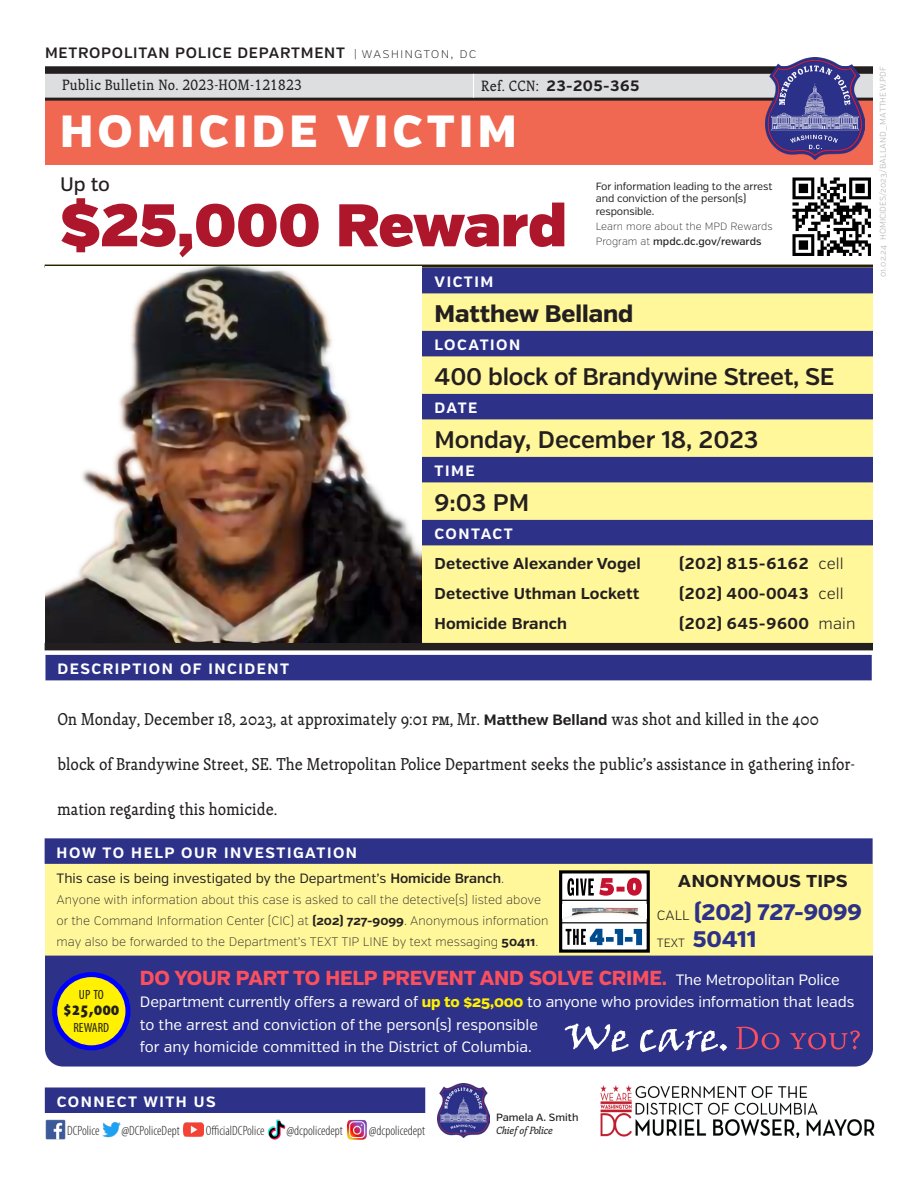
<style>
.page{position:relative;width:918px;height:1188px;background:#fff}
.page>*{position:absolute;margin:0;border:0;box-sizing:border-box;transform-origin:0 0}
.t1{font:60px "Verb Ultra";color:#ae172b}
.t2{font:900 45px "Verb";letter-spacing:.1em;color:#fff}
.caption_data{font:600 24px "Verb";letter-spacing:-.015em;color:#231f20}
.caption_data-2{font:800 24px "Verb";letter-spacing:-.005em;color:#231f20}
.t3{font:800 22.5px/27px "Verb";letter-spacing:-.01em;color:#2d3288}
.t4{font:700 21px "Verb";color:#231f20}
.t5{font:800 20.25px "Verb";letter-spacing:-.01em;color:#fc4f5e}
.t6{font:500 19.5px "Verb";color:#231f20}
.t7{font:900 condensed 19.2px "Myriad Pro";color:#231f20}
.body_text{font:17.25px "Telltale";color:#231f20}
.det_contact_-_1st_line{font:700 15.75px "Verb";letter-spacing:.01em;color:#231f20}
.t8{font:15px/22.5px "Verb";color:#fff}
.caption_subtitle{font:700 15px "Verb";letter-spacing:.1em;color:#fff}
.t9{font:600 15px "Verb";letter-spacing:.05em;color:#231f20}
.bulletin_no{font:15px "Telltale";letter-spacing:.02em;color:#231f20}
.t10{font:700 15px "Verb";color:#231f20}
.t11{font:300 condensed 13.5px "Myriad Pro";color:#231f20}
.t12{font:13.5px "Verb";color:#231f20}
.t13{font:condensed 13.35px "Myriad Pro";color:#231f20}
.t14{font:200 12.3px/21px "Verb";color:#231f20}
.t15{font:10.5px/12.6px "Verb";letter-spacing:-.01em;color:#231f20}
.t16{font:200 10.5px/15px "Verb";color:#231f20}
.t17{font:500 10.5px "Verb";color:#231f20}
.t18{font:italic 10.5px "Telltale";color:#231f20}
.body{font:300 8.25px "Verb";color:#b2b3b7}
.s1{font-weight:200;font-size:13.5px}
.s2{font-weight:500}
.s3{font-weight:300}
.s4{font-family:"Verb";font-weight:700;font-size:15px}
.s5{font-weight:600}
.s6{font-weight:200}
.s7{font-weight:700}
.s8{font-weight:400;font-size:15px;color:#fff}
.s9{font-weight:800;color:#fff101}
.s10{font-weight:300;font-size:13.5px;color:#231f20}
.s11{font-weight:300;font-size:12px;color:#231f20}
</style>
<div class="page">
<img style="left:780px;top:177px;width:93px;height:88px">
<div style="left:45px;top:265px;width:828px;height:382px;background:#fff79a"></div>
<hr style="left:45px;top:265px;width:828px;height:3px;background:#231f20">
<div style="left:45px;top:643px;width:828px;height:7px;background:#231f20"></div>
<div style="left:45px;top:98px;width:828px;height:66px;background:#f06852"></div>
<div style="left:45px;top:74px;width:828px;height:25px;background:#dddee0"></div>
<hr style="left:45px;top:98px;width:828px;height:3px;background:#231f20">
<div style="left:45px;top:66px;width:828px;height:8px;background:#231f20"></div>
<img style="left:766px;top:58px;width:99px;height:102px">
<svg style="left:473px;top:74px;width:1px;height:23px"></svg>
<div style="left:45px;top:862px;width:828px;height:94px;background:#fff79a"></div>
<div style="left:45px;top:956px;width:828px;height:111px;background:#2d3288"></div>
<svg style="left:736px;top:1027px;width:124px;height:23px;background:#54377f"></svg>
<svg style="left:565px;top:1023px;width:162px;height:29px"></svg>
<div style="left:561px;top:872px;width:87px;height:79px;background:#fff"></div>
<div style="left:559px;top:870px;width:91px;height:83px;border:3px solid #000"></div>
<img style="left:562px;top:904px;width:80px;height:15px">
<svg style="left:567px;top:878px;width:75px;height:18px"></svg>
<svg style="left:566px;top:929px;width:76px;height:16px"></svg>
<hr style="left:562px;top:900px;width:85px;height:1px;background:#000">
<hr style="left:562px;top:922px;width:85px;height:1px;background:#000">
<div style="left:45px;top:838px;width:828px;height:26px;background:#2d3288"></div>
<div style="left:55px;top:975px;width:73px;height:73px;background:#fff101;border-radius:50%"></div>
<div style="left:52px;top:972px;width:78px;height:78px;border:5px solid #00f;border-radius:50%"></div>
<div style="left:421px;top:268px;width:452px;height:25px;background:#2d3288"></div>
<div style="left:421px;top:331px;width:452px;height:25px;background:#2d3288"></div>
<div style="left:421px;top:394px;width:452px;height:25px;background:#2d3288"></div>
<div style="left:421px;top:457px;width:452px;height:25px;background:#2d3288"></div>
<div style="left:421px;top:520px;width:452px;height:25px;background:#2d3288"></div>
<div style="left:45px;top:655px;width:827px;height:25px;background:#2d3288"></div>
<img style="left:45px;top:267px;width:376px;height:376px">
<img style="left:600px;top:1085px;width:275px;height:53px">
<img style="left:437px;top:1084px;width:53px;height:54px">
<img style="left:45px;top:1120px;width:20px;height:20px">
<img style="left:102px;top:1122px;width:19px;height:16px">
<img style="left:184px;top:1122px;width:20px;height:15px">
<img style="left:267px;top:1120px;width:19px;height:20px">
<img style="left:347px;top:1120px;width:20px;height:20px">
<div style="left:45px;top:1087px;width:380px;height:26px;background:#2d3288"></div>
<p class="t9" style="left:45px;top:44px;width:433px">METROPOLITAN POLICE DEPARTMENT <span class="s1">| washington, dc</span></p>
<p class="bulletin_no" style="left:62px;top:77px;width:241px">Public Bulletin No. 2023-HOM-121823</p>
<p class="bulletin_no" style="left:481px;top:77px;width:59px">Ref. CCN:</p>
<p class="t10" style="left:546px;top:77px;width:96px">23-205-365</p>
<h2 class="t2" style="left:60px;top:104px;width:458px">HOMICIDE VICTIM</h2>
<p class="t6" style="left:60px;top:172px;width:52px">Up to</p>
<h1 class="t1" style="left:60px;top:188px;width:508px">$25,000 Reward</h1>
<p class="t15" style="left:596px;top:180px;width:178px">For information leading to the arrest and conviction of the person(s) responsible.</p>
<p class="t16" style="left:596px;top:219px;width:178px">Learn more about the MPD Rewards<br>Program at <span class="s2">mpdc.dc.gov/rewards</span></p>
<p class="caption_subtitle" style="left:435px;top:273px;width:60px">VICTIM</p>
<p class="caption_data-2" style="left:435px;top:299px;width:200px">Matthew Belland</p>
<p class="caption_subtitle" style="left:435px;top:336px;width:87px">LOCATION</p>
<p class="caption_data" style="left:435px;top:362px;width:402px">400 block of Brandywine Street, SE</p>
<p class="caption_subtitle" style="left:435px;top:399px;width:44px">DATE</p>
<p class="caption_data" style="left:435px;top:425px;width:325px">Monday, December 18, 2023</p>
<p class="caption_subtitle" style="left:435px;top:462px;width:42px">TIME</p>
<p class="caption_data" style="left:435px;top:488px;width:96px">9:03 PM</p>
<p class="caption_subtitle" style="left:435px;top:525px;width:80px">CONTACT</p>
<p class="det_contact_-_1st_line" style="left:435px;top:554px;width:208px">Detective Alexander Vogel</p>
<p class="det_contact_-_1st_line" style="left:679px;top:554px;width:166px">(202) 815-6162 <span class="s3">cell</span></p>
<p class="det_contact_-_1st_line" style="left:435px;top:584px;width:206px">Detective Uthman Lockett</p>
<p class="det_contact_-_1st_line" style="left:679px;top:584px;width:166px">(202) 400-0043 <span class="s3">cell</span></p>
<p class="det_contact_-_1st_line" style="left:435px;top:614px;width:134px">Homicide Branch</p>
<p class="det_contact_-_1st_line" style="left:679px;top:614px;width:178px">(202) 645-9600 <span class="s3">main</span></p>
<p class="caption_subtitle" style="left:57px;top:660px;width:233px">DESCRIPTION OF INCIDENT</p>
<p class="body_text" style="left:57px;top:710px;width:763px">On Monday, December 18, 2023, at approximately 9:01 pm, Mr. <span class="s4">Matthew Belland</span> was shot and killed in the 400</p>
<p class="body_text" style="left:57px;top:755px;width:799px">block of Brandywine Street, SE. The Metropolitan Police Department seeks the public’s assistance in gathering infor-</p>
<p class="body_text" style="left:57px;top:800px;width:221px">mation regarding this homicide.</p>
<p class="caption_subtitle" style="left:57px;top:844px;width:302px">HOW TO HELP OUR INVESTIGATION</p>
<p class="t12" style="left:57px;top:871px;width:449px">This case is being investigated by the Department’s <span class="s5">Homicide Branch</span><span class="s6">.</span></p>
<p class="t14" style="left:57px;top:890px;width:494px">Anyone with information about this case is asked to call the detective(s) listed above or the Command Information Center (CIC) at <span class="s7">(202) 727-9099</span>. Anonymous information may also be forwarded to the Department’s TEXT TIP LINE by text messaging <span class="s7">50411</span>.</p>
<p class="t5" style="left:140px;top:965px;width:701px">DO YOUR PART TO HELP PREVENT AND SOLVE CRIME<span class="s7">.</span> <span class="s8">The Metropolitan Police</span></p>
<p class="t8" style="left:140px;top:991px;width:716px">Department currently offers a reward of <span class="s9">up to $25,000</span> to anyone who provides information that leads to the arrest and conviction of the person(s) responsible<br>for any homicide committed in the District of Columbia.</p>
<p class="t4" style="left:678px;top:867px;width:171px">anonymous tips</p>
<h3 class="t3" style="left:657px;top:899px;width:206px"><span class="s10">CALL</span> (202) 727-9099<br><span class="s11">TEXT</span> 50411</h3>
<p class="t13" style="left:79px;top:986px;width:26px">UP TO</p>
<p class="t7" style="left:63px;top:997px;width:58px">$25,000</p>
<p class="t13" style="left:73px;top:1020px;width:37px">REWARD</p>
<p class="caption_subtitle" style="left:57px;top:1093px;width:160px">CONNECT WITH US</p>
<p class="t17" style="left:496px;top:1111px;width:84px">Pamela A. Smith</p>
<p class="t11" style="left:67px;top:1123px;width:34px">DCPolice</p>
<p class="t11" style="left:121px;top:1123px;width:60px">@DCPoliceDept</p>
<p class="t11" style="left:206px;top:1123px;width:60px">OfficialDCPolice</p>
<p class="t11" style="left:287px;top:1123px;width:58px">@dcpolicedept</p>
<p class="t11" style="left:369px;top:1123px;width:58px">@dcpolicedept</p>
<p class="t18" style="left:496px;top:1124px;width:58px">Chief of Police</p>
<p class="body" style="left:878px;top:277px;width:212px;rotate:-90deg">01.02.24 HOMICIDES/2023/BALLAND_MATTHEW.PDF</p>
</div>
